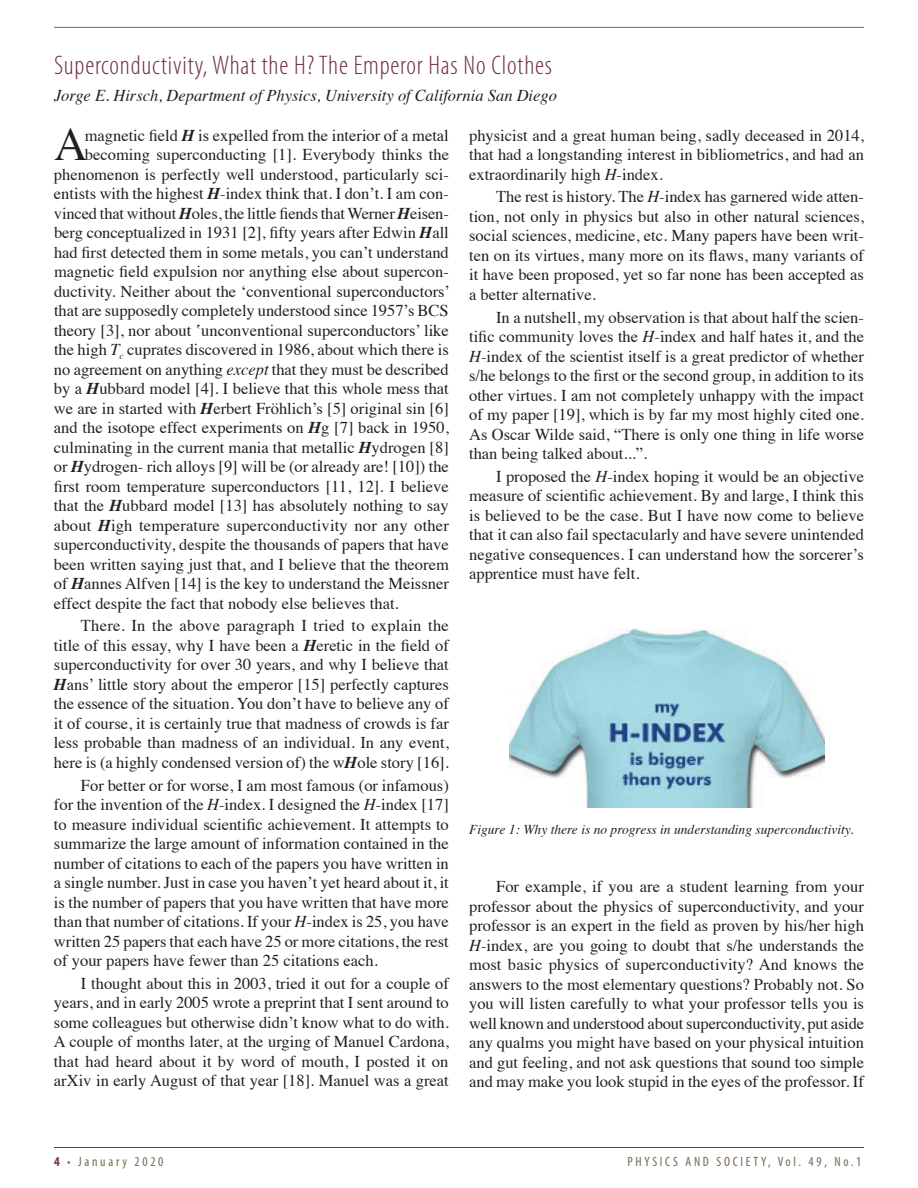
<style>
.page{position:relative;width:918px;height:1188px;background:#fff}
.page>*{position:absolute;margin:0;border:0;box-sizing:border-box;transform-origin:0 0}
.t1{font:45.9px "Times";color:#231f20}
.t2{font:300 condensed 27px "Myriad Pro";letter-spacing:.03em;color:#722e4e}
.t3{font:16.5px/19.5px "Times";color:#231f20;text-align:justify}
.t4{font:italic 16.5px "Times";color:#231f20}
.t5{font:italic 13.5px "Times";color:#231f20}
.t6{font:condensed 13.5px "Myriad Pro";letter-spacing:.2em;color:#79694e}
.s1{font-weight:700;font-style:italic}
.s2{font-style:italic}
.s3{font-family:"Times New Roman"}
.s4{font-weight:700;color:#722e4e}
</style>
<div class="page">
<hr style="left:54px;top:1147px;width:810px;height:1px;background:#722e4e">
<hr style="left:54px;top:27px;width:810px;height:1px;background:#79694e">
<img style="left:510px;top:628px;width:314px;height:180px">
<h2 class="t2" style="left:54px;top:51px;width:500px">Superconductivity, What the H? The Emperor Has No Clothes</h2>
<p class="t4" style="left:54px;top:81px;width:505px">Jorge E. Hirsch, Department of Physics, University of California San Diego</p>
<h1 class="t1" style="left:54px;top:102px;width:35px">A</h1>
<p class="t3" style="left:85px;top:124px;width:366px">magnetic field <span class="s1">H</span> is expelled from the interior of a metal</p>
<p class="t3" style="left:469px;top:124px;width:396px">physicist and a great human being, sadly deceased in 2014, that had a longstanding interest in bibliometrics, and had an extraordinarily high <span class="s2">H</span>-index.</p>
<p class="t3" style="left:469px;top:186px;width:396px;text-indent:27px">The rest is history. The <span class="s2">H</span>-index has garnered wide atten&shy;tion, not only in physics but also in other natural sciences, social sciences, medicine, etc. Many papers have been writ&shy;ten on its virtues, many more on its flaws, many variants of it have been proposed, yet so far none has been accepted as a better alternative.</p>
<p class="t3" style="left:469px;top:306px;width:396px;text-indent:27px">In a nutshell, my observation is that about half the scien&shy;tific community loves the <span class="s2">H</span>-index and half hates it, and the <span class="s2">H</span>-index of the scientist itself is a great predictor of whether s/he belongs to the first or the second group, in addition to its other virtues. I am not completely unhappy with the impact of my paper [19], which is by far my most highly cited one.<br>As Oscar Wilde said, “There is only one thing in life worse than being talked about...”.</p>
<p class="t3" style="left:469px;top:465px;width:396px;text-indent:27px">I proposed the <span class="s2">H</span>-index hoping it would be an objective measure of scientific achievement. By and large, I think this is believed to be the case. But I have now come to believe that it can also fail spectacularly and have severe unintended negative consequences. I can understand how the sorcerer’s apprentice must have felt.</p>
<p class="t3" style="left:85px;top:143px;width:366px">becoming superconducting [1]. Everybody thinks the</p>
<p class="t3" style="left:54px;top:163px;width:396px">phenomenon is perfectly well understood, particularly sci-</p>
<p class="t3" style="left:54px;top:182px;width:396px">entists with the highest <span class="s1">H</span>-index think that. I don’t. I am con-</p>
<p class="t3" style="left:54px;top:202px;width:396px">vinced that without <span class="s1">H</span>oles, the little fiends that Werner <span class="s1">H</span>eisen-</p>
<p class="t3" style="left:54px;top:221px;width:396px">berg conceptualized in 1931 [2], fifty years after Edwin <span class="s1">H</span>all</p>
<p class="t3" style="left:54px;top:241px;width:396px">had first detected them in some metals, you can’t understand</p>
<p class="t3" style="left:54px;top:260px;width:396px">magnetic field expulsion nor anything else about supercon-</p>
<p class="t3" style="left:54px;top:280px;width:398px">ductivity. Neither about the ‘conventional superconductors’</p>
<p class="t3" style="left:54px;top:299px;width:396px">that are supposedly completely understood since 1957’s BCS</p>
<p class="t3" style="left:54px;top:319px;width:396px">theory [3], nor about <span class="s3">‛</span>unconventional superconductors’ like</p>
<p class="t3" style="left:54px;top:338px;width:396px">the high <span class="s2">T</span><sub>c</sub> cuprates discovered in 1986, about which there is</p>
<p class="t3" style="left:54px;top:358px;width:396px">no agreement on anything <span class="s2">except</span> that they must be described</p>
<p class="t3" style="left:54px;top:377px;width:396px">by a <span class="s1">H</span>ubbard model [4]. I believe that this whole mess that</p>
<p class="t3" style="left:54px;top:397px;width:396px">we are in started with <span class="s1">H</span>erbert Frӧhlich’s [5] original sin [6]</p>
<p class="t3" style="left:54px;top:416px;width:396px">and the isotope effect experiments on <span class="s1">H</span>g [7] back in 1950,</p>
<p class="t3" style="left:54px;top:436px;width:396px">culminating in the current mania that metallic <span class="s1">H</span>ydrogen [8]</p>
<p class="t3" style="left:54px;top:455px;width:396px">or <span class="s1">H</span>ydrogen- rich alloys [9] will be (or already are! [10]) the</p>
<p class="t3" style="left:54px;top:475px;width:396px">first room temperature superconductors [11, 12]. I believe</p>
<p class="t3" style="left:54px;top:494px;width:396px">that the <span class="s1">H</span>ubbard model [13] has absolutely nothing to say</p>
<p class="t3" style="left:54px;top:514px;width:396px">about <span class="s1">H</span>igh temperature superconductivity nor any other</p>
<p class="t3" style="left:54px;top:533px;width:396px">superconductivity, despite the thousands of papers that have</p>
<p class="t3" style="left:54px;top:553px;width:396px">been written saying just that, and I believe that the theorem</p>
<p class="t3" style="left:54px;top:572px;width:396px">of <span class="s1">H</span>annes Alfven [14] is the key to understand the Meissner</p>
<p class="t3" style="left:54px;top:592px;width:346px">effect despite the fact that nobody else believes that.</p>
<p class="t3" style="left:54px;top:615px;width:396px;text-indent:27px">There. In the above paragraph I tried to explain the title of this essay, why I have been a <span class="s1">H</span>eretic in the field of superconductivity for over 30 years, and why I believe that <span class="s1">H</span>ans’ little story about the emperor [15] perfectly captures the essence of the situation. You don’t have to believe any of it of course, it is certainly true that madness of crowds is far less probable than madness of an individual. In any event, here is (a highly condensed version of) the w<span class="s1">H</span>ole story [16].</p>
<p class="t3" style="left:54px;top:774px;width:396px;text-indent:27px">For better or for worse, I am most famous (or infamous) for the invention of the <span class="s2">H</span>-index. I designed the <span class="s2">H</span>-index [17] to measure individual scientific achievement. It attempts to summarize the large amount of information contained in the number of citations to each of the papers you have written in a single number. Just in case you haven’t yet heard about it, it is the number of papers that you have written that have more than that number of citations. If your <span class="s2">H</span>-index is 25, you have written 25 papers that each have 25 or more citations, the rest of your papers have fewer than 25 citations each.</p>
<p class="t3" style="left:54px;top:972px;width:396px;text-indent:27px">I thought about this in 2003, tried it out for a couple of years, and in early 2005 wrote a preprint that I sent around to some colleagues but otherwise didn’t know what to do with.<br>A couple of months later, at the urging of Manuel Cardona, that had heard about it by word of mouth, I posted it on arXiv in early August of that year [18]. Manuel was a great</p>
<p class="t5" style="left:469px;top:818px;width:386px">Figure 1: Why there is no progress in understanding superconductivity.</p>
<p class="t3" style="left:469px;top:876px;width:396px;text-indent:27px">For example, if you are a student learning from your professor about the physics of superconductivity, and your professor is an expert in the field as proven by his/her high <span class="s2">H</span>-index, are you going to doubt that s/he understands the most basic physics of superconductivity? And knows the answers to the most elementary questions? Probably not. So you will listen carefully to what your professor tells you is well known and understood about superconductivity, put aside any qualms you might have based on your physical intuition and gut feeling, and not ask questions that sound too simple and may make you look stupid in the eyes of the professor. If</p>
<p class="t6" style="left:54px;top:1154px;width:111px"><span class="s4">4</span> • January 2020</p>
<p class="t6" style="left:627px;top:1154px;width:236px">PHYSICS AND SOCIETY, Vol. 49, No.1</p>
</div>
